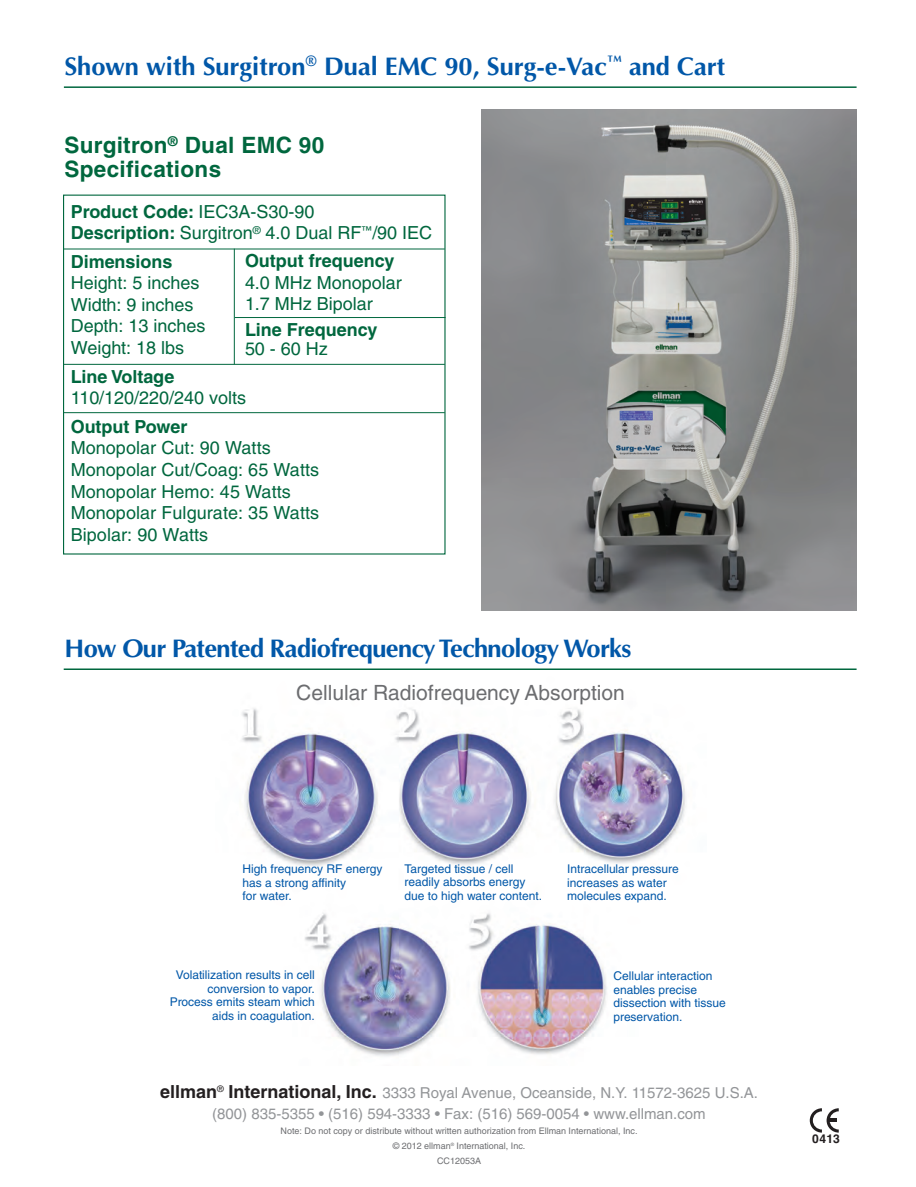
<style>
.page{position:relative;width:916px;height:1187px;background:#fff}
.page>*{position:absolute;margin:0;border:0;box-sizing:border-box;transform-origin:0 0}
.t1{font:700 25.5px "Optima";color:#0157a8}
.t2{font:700 25.5px "Optima";letter-spacing:-.025em;color:#0157a8}
.t3{font:700 22.5px/24px "Helvetica";letter-spacing:.015em;color:#00673e}
.t4{font:21px "Helvetica";color:#6c6d70}
.t5{font:18px/21.6px "Helvetica";color:#00673e}
.t6{font:700 18px/19.5px "Helvetica";color:#00673e}
.t7{font:15px/21px "Helvetica";color:#939598;text-align:center}
.t8{font:700 12.15px "Helvetica";color:#231f20}
.t9{font:12px/13.5px "Helvetica";color:#0157a8}
.t10{font:9px/15px "Helvetica";color:#6c6d70;text-align:center}
.s1{font-weight:700}
.s2{font-weight:400}
.s3{font-weight:700;font-size:18px;color:#231f20}
</style>
<div class="page">
<svg style="left:810px;top:1108px;width:29px;height:24px"></svg>
<hr style="left:64px;top:86px;width:792px;height:2px;background:#00673e">
<img style="left:482px;top:109px;width:375px;height:501px">
<img style="left:242px;top:708px;width:444px;height:348px">
<hr style="left:64px;top:668px;width:793px;height:2px;background:#00673e">
<hr style="left:64px;top:249px;width:381px;height:1px;background:#00673e">
<hr style="left:64px;top:364px;width:381px;height:1px;background:#00673e">
<hr style="left:63px;top:412px;width:382px;height:1px;background:#00673e">
<hr style="left:234px;top:249px;width:1px;height:115px;background:#00673e">
<hr style="left:235px;top:317px;width:210px;height:1px;background:#00673e">
<p class="t1" style="left:64px;top:51px;width:662px">Shown with Surgitron<sup>®</sup> Dual EMC 90, Surg-e-Vac<sup>™</sup> and Cart</p>
<p class="t3" style="left:64px;top:135px;width:261px">Surgitron<sup>®</sup> Dual EMC 90<br>Specifications</p>
<p class="t5" style="left:71px;top:202px;width:363px"><span class="s1">Product Code:</span> IEC3A-S30-90<br><span class="s1">Description:</span> Surgitron<sup>®</sup> 4.0 Dual RF<sup>™</sup>/90 IEC</p>
<p class="t5" style="left:71px;top:252px;width:136px"><span class="s1">Dimensions<br></span>Height: 5 inches<br>Width: 9 inches<br>Depth: 13 inches<br>Weight: 18 lbs</p>
<p class="t5" style="left:71px;top:367px;width:177px"><span class="s1">Line Voltage<br></span>110/120/220/240 volts</p>
<p class="t5" style="left:71px;top:417px;width:250px"><span class="s1">Output Power<br></span>Monopolar Cut: 90 Watts<br>Monopolar Cut/Coag: 65 Watts<br>Monopolar Hemo: 45 Watts<br>Monopolar Fulgurate: 35 Watts<br>Bipolar: 90 Watts</p>
<p class="t5" style="left:245px;top:252px;width:158px"><span class="s1">Output frequency<br></span>4.0 MHz Monopolar<br>1.7 MHz Bipolar</p>
<p class="t6" style="left:245px;top:321px;width:134px">Line Frequency<br><span class="s2">50 - 60 Hz</span></p>
<p class="t2" style="left:64px;top:633px;width:568px">How Our Patented Radiofrequency Technology Works</p>
<p class="t4" style="left:296px;top:684px;width:330px">Cellular Radiofrequency Absorption</p>
<p class="t9" style="left:404px;top:863px;width:139px">Targeted tissue / cell readily absorbs energy due to high water content.</p>
<p class="t9" style="left:243px;top:863px;width:141px">High frequency RF energy has a strong affinity<br>for water.</p>
<p class="t9" style="left:567px;top:863px;width:113px">Intracellular pressure increases as water molecules expand.</p>
<p class="t9" style="left:170px;top:969px;width:147px;text-align:right">Volatilization results in cell conversion to vapor.<br>Process emits steam which aids in coagulation.</p>
<p class="t9" style="left:613px;top:970px;width:114px">Cellular interaction enables precise dissection with tissue preservation.</p>
<p class="t7" style="left:160px;top:1083px;width:599px"><span class="s3">ellman</span><sup>®</sup> <span class="s3">International, Inc.</span> 3333 Royal Avenue, Oceanside, N.Y. 11572-3625 U.S.A. (800) 835-5355 • (516) 594-3333 • Fax: (516) 569-0054 • www.ellman.com</p>
<p class="t10" style="left:281px;top:1124px;width:359px">Note: Do not copy or distribute without written authorization from Ellman International, Inc. © 2012 ellman<sup>®</sup> International, Inc.<br>CC12053A</p>
<p class="t8" style="left:812px;top:1128px;width:29px">0413</p>
</div>
